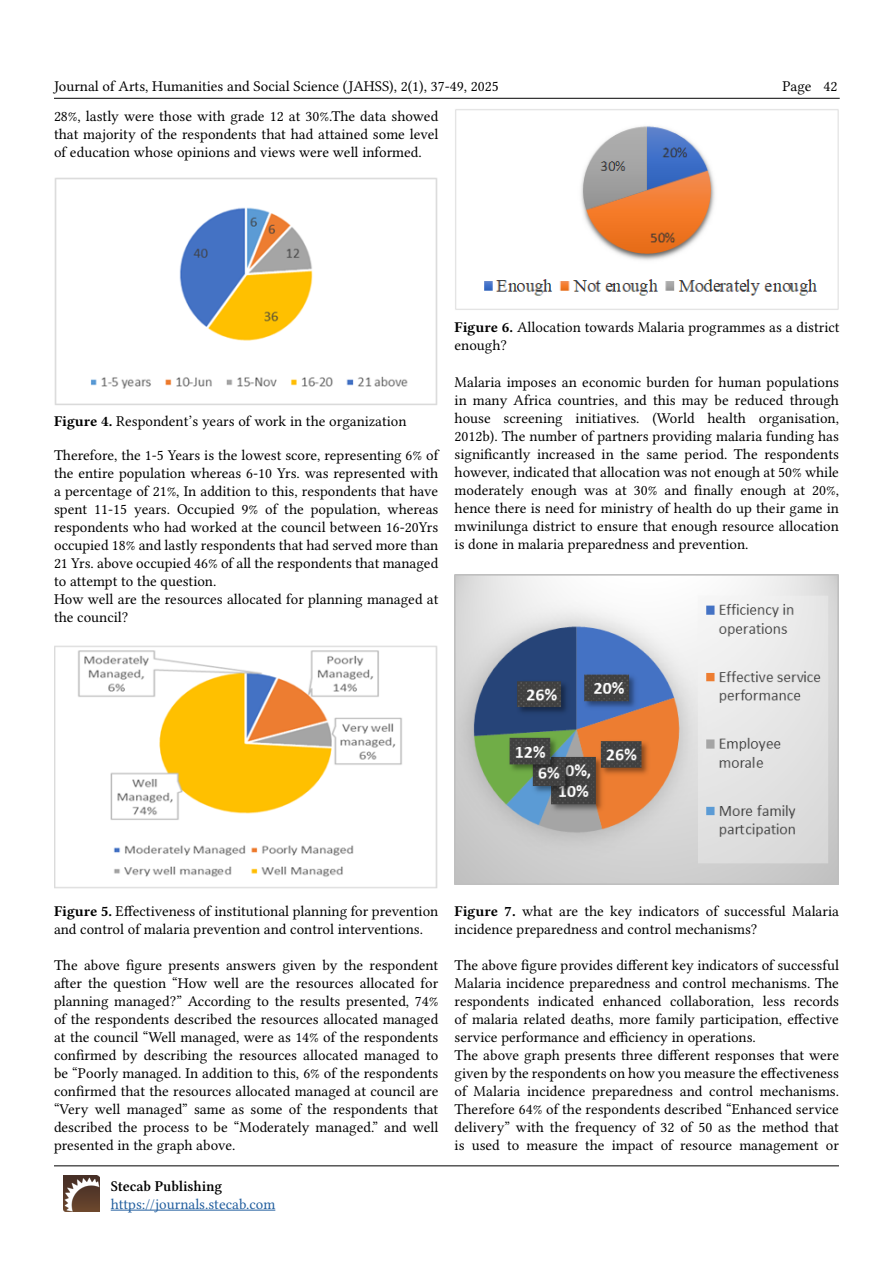
<style>
.page{position:relative;width:893px;height:1263px;background:#fff}
.page>*{position:absolute;margin:0;border:0;box-sizing:border-box;transform-origin:0 0}
.t1{font:15px/18px "Libertinus Serif";color:#000}
.t2{font:15px "Libertinus Serif";color:#215e9e}
.t3{font:600 15px "Libertinus Serif";color:#000}
.s1{font-weight:700}
</style>
<div class="page">
<hr style="left:111px;top:1210px;width:164px;height:1px;background:#215e9e">
<hr style="left:54px;top:1165px;width:785px;height:1px;background:#000">
<img style="left:63px;top:1175px;width:36px;height:37px">
<hr style="left:54px;top:98px;width:786px;height:1px;background:#000">
<img style="left:54px;top:178px;width:384px;height:227px">
<img style="left:54px;top:645px;width:384px;height:244px">
<img style="left:455px;top:109px;width:384px;height:201px">
<img style="left:455px;top:575px;width:384px;height:310px">
<p class="t1" style="left:54px;top:77px;width:446px">Journal of Arts, Humanities and Social Science (JAHSS), 2(1), 37-49, 2025</p>
<p class="t1" style="left:782px;top:77px;width:31px">Page</p>
<p class="t1" style="left:54px;top:107px;width:386px;text-align:justify">28%, lastly were those with grade 12 at 30%.The data showed that majority of the respondents that had attained some level of education whose opinions and views were well informed.</p>
<p class="t1" style="left:823px;top:77px;width:15px">42</p>
<p class="t1" style="left:54px;top:412px;width:354px"><span class="s1">Figure 4.</span> Respondent’s years of work in the organization</p>
<p class="t1" style="left:54px;top:445px;width:386px">Therefore, the 1-5 Years is the lowest score, representing 6% of the entire population whereas 6-10 Yrs. was represented with a percentage of 21%, In addition to this, respondents that have spent 11-15 years. Occupied 9% of the population, whereas respondents who had worked at the council between 16-20Yrs occupied 18% and lastly respondents that had served more than 21 Yrs. above occupied 46% of all the respondents that managed to attempt to the question.<br>How well are the resources allocated for planning managed at the council?</p>
<p class="t1" style="left:455px;top:318px;width:387px"><span class="s1">Figure 6.</span> Allocation towards Malaria programmes as a district enough?</p>
<p class="t1" style="left:455px;top:373px;width:386px;text-align:justify">Malaria imposes an economic burden for human populations in many Africa countries, and this may be reduced through house screening initiatives. (World health organisation, 2012b). The number of partners providing malaria funding has significantly increased in the same period. The respondents however, indicated that allocation was not enough at 50% while moderately enough was at 30% and finally enough at 20%, hence there is need for ministry of health do up their game in mwinilunga district to ensure that enough resource allocation is done in malaria preparedness and prevention.</p>
<p class="t1" style="left:54px;top:902px;width:386px"><span class="s1">Figure 5.</span> Effectiveness of institutional planning for prevention and control of malaria prevention and control interventions.</p>
<p class="t1" style="left:54px;top:955px;width:386px;text-align:justify">The above figure presents answers given by the respondent after the question “How well are the resources allocated for planning managed?” According to the results presented, 74% of the respondents described the resources allocated managed at the council “Well managed, were as 14% of the respondents confirmed by describing the resources allocated managed to be “Poorly managed. In addition to this, 6% of the respondents confirmed that the resources allocated managed at council are “Very well managed” same as some of the respondents that described the process to be “Moderately managed.” and well presented in the graph above.</p>
<p class="t3" style="left:111px;top:1178px;width:113px">Stecab Publishing</p>
<p class="t2" style="left:111px;top:1195px;width:166px">https://journals.stecab.com</p>
<p class="t1" style="left:455px;top:902px;width:386px"><span class="s1">Figure 7.</span> what are the key indicators of successful Malaria incidence preparedness and control mechanisms?</p>
<p class="t1" style="left:455px;top:955px;width:386px">The above figure provides different key indicators of successful Malaria incidence preparedness and control mechanisms. The respondents indicated enhanced collaboration, less records of malaria related deaths, more family participation, effective service performance and efficiency in operations.<br>The above graph presents three different responses that were given by the respondents on how you measure the effectiveness of Malaria incidence preparedness and control mechanisms.<br>Therefore 64% of the respondents described “Enhanced service delivery” with the frequency of 32 of 50 as the method that is used to measure the impact of resource management or</p>
</div>
